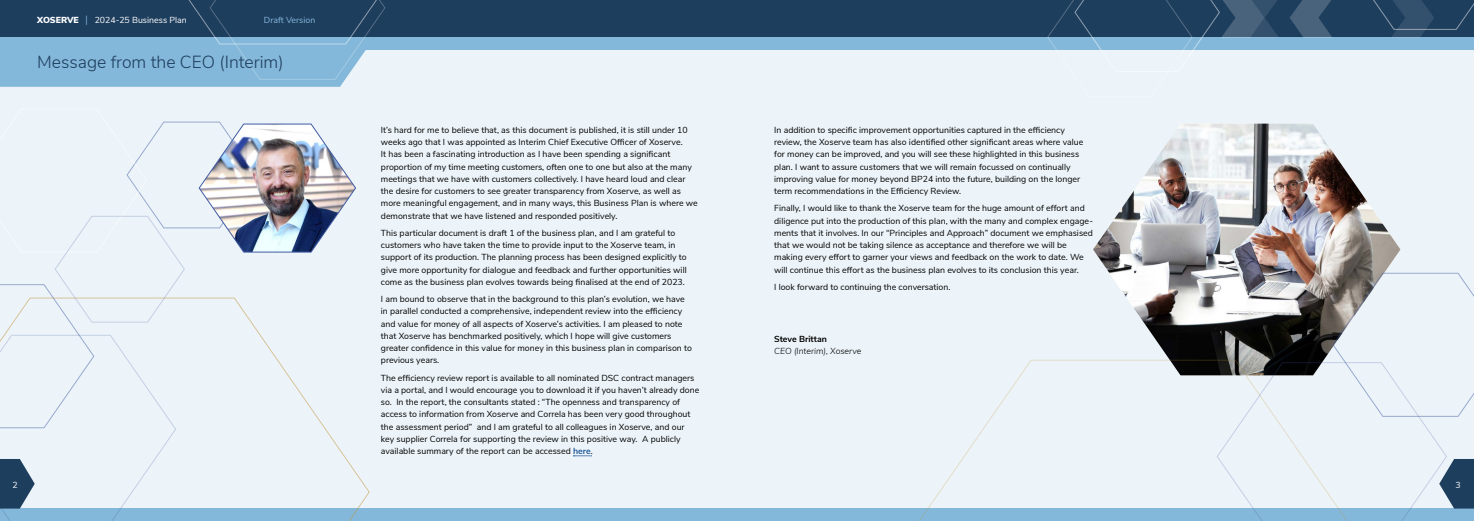
<style>
.page{position:relative;width:1474px;height:521px;background:#fff}
.page>*{position:absolute;margin:0;border:0;box-sizing:border-box;transform-origin:0 0}
.t1{font:300 17.5px "Nunito Sans";color:#1e3e5e}
.t2{font:8.75px/12.2px "Nunito Sans";color:#000}
.t3{font:8.75px "Nunito Sans";color:#fff}
.t4{font:italic 300 8.75px "Nunito Sans";color:#000}
.t5{font:700 8.75px "Nunito Sans";color:#000}
.t6{font:8.75px "Nunito Sans";color:#84b8da}
.s1{font-weight:900}
.s2{font-size:10.5px;color:#84b8da}
.s3{font-weight:700;color:#265b9b}
</style>
<div class="page">
<div style="left:737px;top:25px;width:736px;height:25px;background:#84b8da"></div>
<div style="left:0;top:25px;width:737px;height:25px;background:#84b8da"></div>
<div style="left:737px;top:50px;width:736px;height:471px;background:#edf4f9"></div>
<div style="left:0;top:50px;width:737px;height:471px;background:#edf4f9"></div>
<div style="left:737px;top:508px;width:736px;height:13px;background:#84b8da"></div>
<div style="left:0;top:508px;width:737px;height:13px;background:#84b8da"></div>
<img style="left:1093px;top:124px;width:307px;height:235px">
<svg style="left:1331px;top:272px;width:142px;height:145px"></svg>
<svg style="left:919px;top:359px;width:452px;height:162px"></svg>
<svg style="left:1216px;top:361px;width:231px;height:160px"></svg>
<svg style="left:573px;top:456px;width:18px;height:1px"></svg>
<svg style="left:0;top:429px;width:370px;height:92px"></svg>
<svg style="left:0;top:121px;width:356px;height:308px"></svg>
<div style="left:737px;top:0;width:736px;height:37px;background:#1e3e5e"></div>
<div style="left:0;top:0;width:737px;height:37px;background:#1e3e5e"></div>
<svg style="left:0;top:459px;width:35px;height:49px"></svg>
<svg style="left:1439px;top:459px;width:34px;height:49px"></svg>
<svg style="left:0;top:0;width:386px;height:87px"></svg>
<svg style="left:1047px;top:0;width:426px;height:50px"></svg>
<p class="t3" style="left:37px;top:14px;width:151px"><span class="s1">XOSERVE</span> <span class="s2">|</span> 2024-25 Business Plan</p>
<p class="t6" style="left:264px;top:14px;width:53px">Draft Version</p>
<h1 class="t1" style="left:37px;top:49px;width:248px">Message from the CEO (Interim)</h1>
<p class="t2" style="left:381px;top:123px;width:318px">It’s hard for me to believe that, as this document is published, it is still under 10 weeks ago that I was appointed as Interim Chief Executive Officer of Xoserve.<br>It has been a fascinating introduction as I have been spending a significant proportion of my time meeting customers, often one to one but also at the many meetings that we have with customers collectively. I have heard loud and clear the desire for customers to see greater transparency from Xoserve, as well as more meaningful engagement, and in many ways, this Business Plan is where we demonstrate that we have listened and responded positively.</p>
<p class="t2" style="left:381px;top:226px;width:307px">This particular document is draft 1 of the business plan, and I am grateful to customers who have taken the time to provide input to the Xoserve team, in support of its production. The planning process has been designed explicitly to give more opportunity for dialogue and feedback and further opportunities will come as the business plan evolves towards being finalised at the end of 2023.</p>
<p class="t2" style="left:381px;top:292px;width:312px">I am bound to observe that in the background to this plan’s evolution, we have in parallel conducted a comprehensive, independent review into the efficiency and value for money of all aspects of Xoserve’s activities. I am pleased to note that Xoserve has benchmarked positively, which I hope will give customers greater confidence in this value for money in this business plan in comparison to previous years.</p>
<p class="t2" style="left:381px;top:371px;width:320px">The efficiency review report is available to all nominated DSC contract managers via a portal, and I would encourage you to download it if you haven’t already done so. In the report, the consultants stated : “The openness and transparency of access to information from Xoserve and Correla has been very good throughout the assessment period” and I am grateful to all colleagues in Xoserve, and our key supplier Correla for supporting the review in this positive way. A publicly available summary of the report can be accessed <span class="s3">here</span>.</p>
<p class="t2" style="left:774px;top:123px;width:311px">In addition to specific improvement opportunities captured in the efficiency review, the Xoserve team has also identified other significant areas where value for money can be improved, and you will see these highlighted in this business plan. I want to assure customers that we will remain focussed on continually improving value for money beyond BP24 into the future, building on the longer term recommendations in the Efficiency Review.</p>
<p class="t2" style="left:774px;top:202px;width:320px">Finally, I would like to thank the Xoserve team for the huge amount of effort and diligence put into the production of this plan, with the many and complex engage&shy;ments that it involves. In our “Principles and Approach” document we emphasised that we would not be taking silence as acceptance and therefore we will be making every effort to garner your views and feedback on the work to date. We will continue this effort as the business plan evolves to its conclusion this year.</p>
<p class="t2" style="left:774px;top:280px;width:177px">I look forward to continuing the conversation.</p>
<p class="t5" style="left:774px;top:332px;width:54px">Steve Brittan</p>
<p class="t4" style="left:774px;top:344px;width:89px">CEO (Interim), Xoserve</p>
<p class="t3" style="left:12px;top:479px;width:7px">2</p>
<p class="t3" style="left:1455px;top:479px;width:7px">3</p>
</div>
